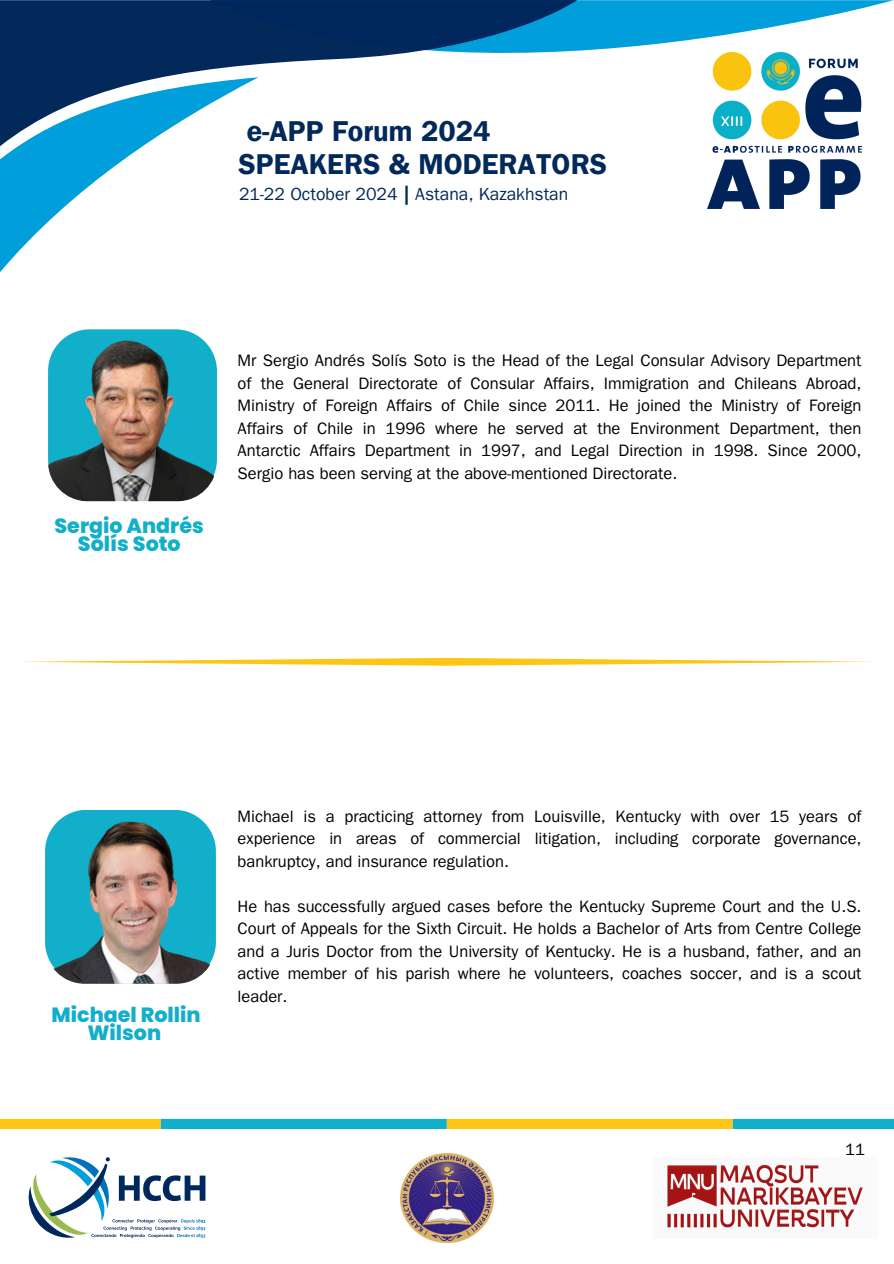
<style>
.page{position:relative;width:894px;height:1264px;background:#fff}
.page>*{position:absolute;margin:0;border:0;box-sizing:border-box;transform-origin:0 0}
.t1{font:28.8px "Franklin Gothic LT Pro Dm";color:#03295a}
.t2{font:800 20.55px/18px "Poppins";color:#12afca;text-align:center}
.t3{font:17.55px "Franklin Gothic LT Pro";color:#03295a}
.t4{font:16.5px/22.5px "Franklin Gothic LT Pro";color:#000;text-align:justify}
.s1{font-family:"Franklin Gothic LT Pro Dm";font-size:19.05px}
</style>
<div class="page">
<svg style="left:576px;top:0;width:317px;height:109px"></svg>
<svg style="left:0;top:0;width:576px;height:77px;fill:#03295a"></svg>
<svg style="left:210px;top:0;width:366px;height:50px;background:#003a70"></svg>
<svg style="left:0;top:77px;width:258px;height:195px"></svg>
<img style="left:707px;top:53px;width:154px;height:155px">
<img style="left:48px;top:329px;width:169px;height:172px;border-radius:39px">
<svg style="left:19px;top:658px;width:855px;height:7px"></svg>
<img style="left:45px;top:810px;width:171px;height:173px;border-radius:39px">
<div style="left:0;top:1118px;width:161px;height:10px;background:#fec614"></div>
<div style="left:161px;top:1118px;width:285px;height:10px;background:#12afca"></div>
<div style="left:446px;top:1118px;width:286px;height:10px;background:#fec614"></div>
<div style="left:732px;top:1118px;width:161px;height:10px;background:#12afca"></div>
<img style="left:667px;top:1164px;width:196px;height:64px">
<svg style="left:29px;top:1157px;width:176px;height:81px"></svg>
<img style="left:400px;top:1153px;width:93px;height:88px">
<h2 class="t1" style="left:247px;top:121px;width:245px">e-APP Forum 2024</h2>
<h1 class="t1" style="left:238px;top:154px;width:370px">SPEAKERS &amp; MODERATORS</h1>
<p class="t3" style="left:239px;top:188px;width:331px">21-22 October 2024 <span class="s1">|</span> Astana, Kazakhstan</p>
<p class="t2" style="left:55px;top:516px;width:151px">Sergio Andrés<br>Solís Soto</p>
<p class="t4" style="left:237px;top:352px;width:625px">Mr Sergio Andrés Solís Soto is the Head of the Legal Consular Advisory Department of the General Directorate of Consular Affairs, Immigration and Chileans Abroad, Ministry of Foreign Affairs of Chile since 2011. He joined the Ministry of Foreign Affairs of Chile in 1996 where he served at the Environment Department, then Antarctic Affairs Department in 1997, and Legal Direction in 1998. Since 2000, Sergio has been serving at the above-mentioned Directorate.</p>
<p class="t2" style="left:52px;top:1005px;width:150px">Michael Rollin<br>Wilson</p>
<h3 class="t4" style="left:237px;top:807px;width:625px">Michael is a practicing attorney from Louisville, Kentucky with over 15 years of experience in areas of commercial litigation, including corporate governance, bankruptcy, and insurance regulation.</h3>
<p class="t4" style="left:237px;top:897px;width:625px">He has successfully argued cases before the Kentucky Supreme Court and the U.S.<br>Court of Appeals for the Sixth Circuit. He holds a Bachelor of Arts from Centre College and a Juris Doctor from the University of Kentucky. He is a husband, father, and an active member of his parish where he volunteers, coaches soccer, and is a scout leader.</p>
<h3 class="t4" style="left:844px;top:1141px;width:21px">11</h3>
</div>
